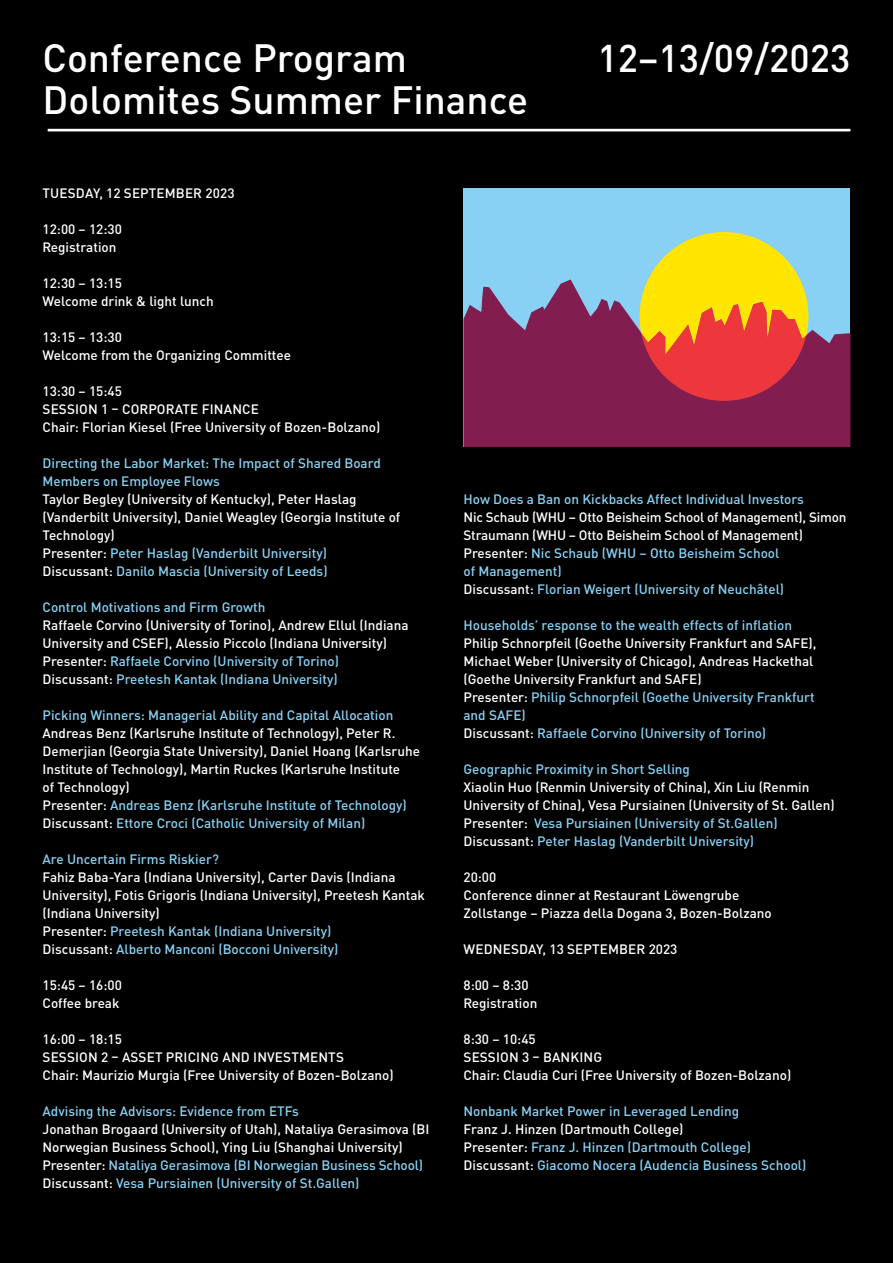
<style>
.page{position:relative;width:893px;height:1263px;background:#000}
.page>*{position:absolute;margin:0;border:0;box-sizing:border-box;transform-origin:0 0}
.t1{font:500 39px "DINOT";color:#fff}
.t2{font:500 38.25px "DINOT";color:#fff}
.t3{font:500 13.5px/18px "DINOT";color:#fff}
.t4{font:500 13.5px/18px "DINOT";color:#88d1f4}
.s1{color:#88d1f4}
.s2{color:#fff}
</style>
<div class="page">
<hr style="left:48px;top:129px;width:802px;height:2px;background:#fff">
<div style="left:463px;top:188px;width:387px;height:259px;background:#88d1f4"></div>
<svg style="left:463px;top:279px;width:387px;height:168px;fill:#811d4f"></svg>
<svg style="left:640px;top:232px;width:168px;height:169px"></svg>
<h1 class="t1" style="left:43px;top:33px;width:366px">Conference Program</h1>
<h2 class="t2" style="left:598px;top:33px;width:254px">12–13/09/2023</h2>
<h1 class="t1" style="left:43px;top:75px;width:487px">Dolomites Summer Finance</h1>
<p class="t3" style="left:43px;top:184px;width:194px">TUESDAY, 12 SEPTEMBER 2023</p>
<p class="t3" style="left:43px;top:220px;width:81px">12:00 – 12:30<br>Registration</p>
<p class="t3" style="left:43px;top:274px;width:173px">12:30 – 13:15<br>Welcome drink &amp; light lunch</p>
<p class="t3" style="left:43px;top:328px;width:250px">13:15 – 13:30<br>Welcome from the Organizing Committee</p>
<p class="t3" style="left:43px;top:382px;width:339px">13:30 – 15:45<br>SESSION 1 – CORPORATE FINANCE<br>Chair: Florian Kiesel (Free University of Bozen-Bolzano)</p>
<p class="t4" style="left:43px;top:454px;width:340px">Directing the Labor Market: The Impact of Shared Board<br>Members on Employee Flows</p>
<p class="t3" style="left:43px;top:490px;width:359px">Taylor Begley (University of Kentucky), Peter Haslag (Vanderbilt University), Daniel Weagley (Georgia Institute of Technology)<br>Presenter: <span class="s1">Peter Haslag (Vanderbilt University)<br></span>Discussant: <span class="s1">Danilo Mascia (University of Leeds)</span></p>
<p class="t4" style="left:43px;top:598px;width:224px">Control Motivations and Firm Growth</p>
<p class="t3" style="left:43px;top:616px;width:368px">Raffaele Corvino (University of Torino), Andrew Ellul (Indiana University and CSEF), Alessio Piccolo (Indiana University)<br>Presenter: <span class="s1">Raffaele Corvino (University of Torino)<br></span>Discussant: <span class="s1">Preetesh Kantak (Indiana University)</span></p>
<p class="t4" style="left:43px;top:706px;width:352px">Picking Winners: Managerial Ability and Capital Allocation</p>
<p class="t3" style="left:43px;top:724px;width:379px">Andreas Benz (Karlsruhe Institute of Technology), Peter R.<br>Demerjian (Georgia State University), Daniel Hoang (Karlsruhe Institute of Technology), Martin Ruckes (Karlsruhe Institute<br>of Technology)<br>Presenter: <span class="s1">Andreas Benz (Karlsruhe Institute of Technology)<br></span>Discussant: <span class="s1">Ettore Croci (Catholic University of Milan)</span></p>
<p class="t4" style="left:43px;top:850px;width:178px">Are Uncertain Firms Riskier?</p>
<p class="t3" style="left:43px;top:868px;width:384px">Fahiz Baba-Yara (Indiana University), Carter Davis (Indiana University), Fotis Grigoris (Indiana University), Preetesh Kantak (Indiana University)<br>Presenter: <span class="s1">Preetesh Kantak (Indiana University)<br></span>Discussant: <span class="s1">Alberto Manconi (Bocconi University)</span></p>
<p class="t3" style="left:43px;top:976px;width:81px">15:45 – 16:00<br>Coffee break</p>
<p class="t3" style="left:43px;top:1030px;width:353px">16:00 – 18:15<br>SESSION 2 – ASSET PRICING AND INVESTMENTS<br>Chair: Maurizio Murgia (Free University of Bozen-Bolzano)</p>
<p class="t4" style="left:43px;top:1102px;width:258px">Advising the Advisors: Evidence from ETFs</p>
<p class="t3" style="left:43px;top:1120px;width:388px">Jonathan Brogaard (University of Utah), Nataliya Gerasimova (BI Norwegian Business School), Ying Liu (Shanghai University)<br>Presenter: <span class="s1">Nataliya Gerasimova (BI Norwegian Business School)<br></span>Discussant: <span class="s1">Vesa Pursiainen (University of St.Gallen)</span></p>
<p class="t4" style="left:463px;top:490px;width:342px">How Does a Ban on Kickbacks Affect Individual Investors</p>
<p class="t3" style="left:463px;top:508px;width:385px">Nic Schaub (WHU – Otto Beisheim School of Management), Simon Straumann (WHU – Otto Beisheim School of Management)<br>Presenter: <span class="s1">Nic Schaub (WHU – Otto Beisheim School<br>of Management)<br></span>Discussant: <span class="s1">Florian Weigert (University of Neuchâtel)</span></p>
<p class="t4" style="left:463px;top:616px;width:330px">Households’ response to the wealth effects of inflation</p>
<p class="t3" style="left:463px;top:634px;width:354px">Philip Schnorpfeil (Goethe University Frankfurt and SAFE), Michael Weber (University of Chicago), Andreas Hackethal (Goethe University Frankfurt and SAFE)<br>Presenter: <span class="s1">Philip Schnorpfeil (Goethe University Frankfurt and SAFE)<br></span>Discussant: <span class="s1">Raffaele Corvino (University of Torino)</span></p>
<p class="t4" style="left:463px;top:760px;width:228px">Geographic Proximity in Short Selling</p>
<p class="t3" style="left:463px;top:778px;width:373px">Xiaolin Huo (Renmin University of China), Xin Liu (Renmin University of China), Vesa Pursiainen (University of St. Gallen)<br>Presenter: <span class="s1">Vesa Pursiainen (University of St.Gallen)<br></span>Discussant: <span class="s1">Peter Haslag (Vanderbilt University)</span></p>
<p class="t3" style="left:463px;top:868px;width:310px">20:00<br>Conference dinner at Restaurant Löwengrube<br>Zollstange – Piazza della Dogana 3, Bozen-Bolzano</p>
<p class="t3" style="left:464px;top:940px;width:215px">WEDNESDAY, 13 SEPTEMBER 2023</p>
<p class="t3" style="left:463px;top:976px;width:75px">8:00 – 8:30<br>Registration</p>
<p class="t3" style="left:463px;top:1030px;width:329px">8:30 – 10:45<br>SESSION 3 – BANKING<br>Chair: Claudia Curi (Free University of Bozen-Bolzano)</p>
<p class="t4" style="left:463px;top:1102px;width:277px">Nonbank Market Power in Leveraged Lending</p>
<p class="t4" style="left:463px;top:1120px;width:344px"><span class="s2">Franz J. Hinzen (Dartmouth College)<br>Presenter:</span> Franz J. Hinzen (Dartmouth College)<br><span class="s2">Discussant:</span> Giacomo Nocera (Audencia Business School)</p>
</div>
